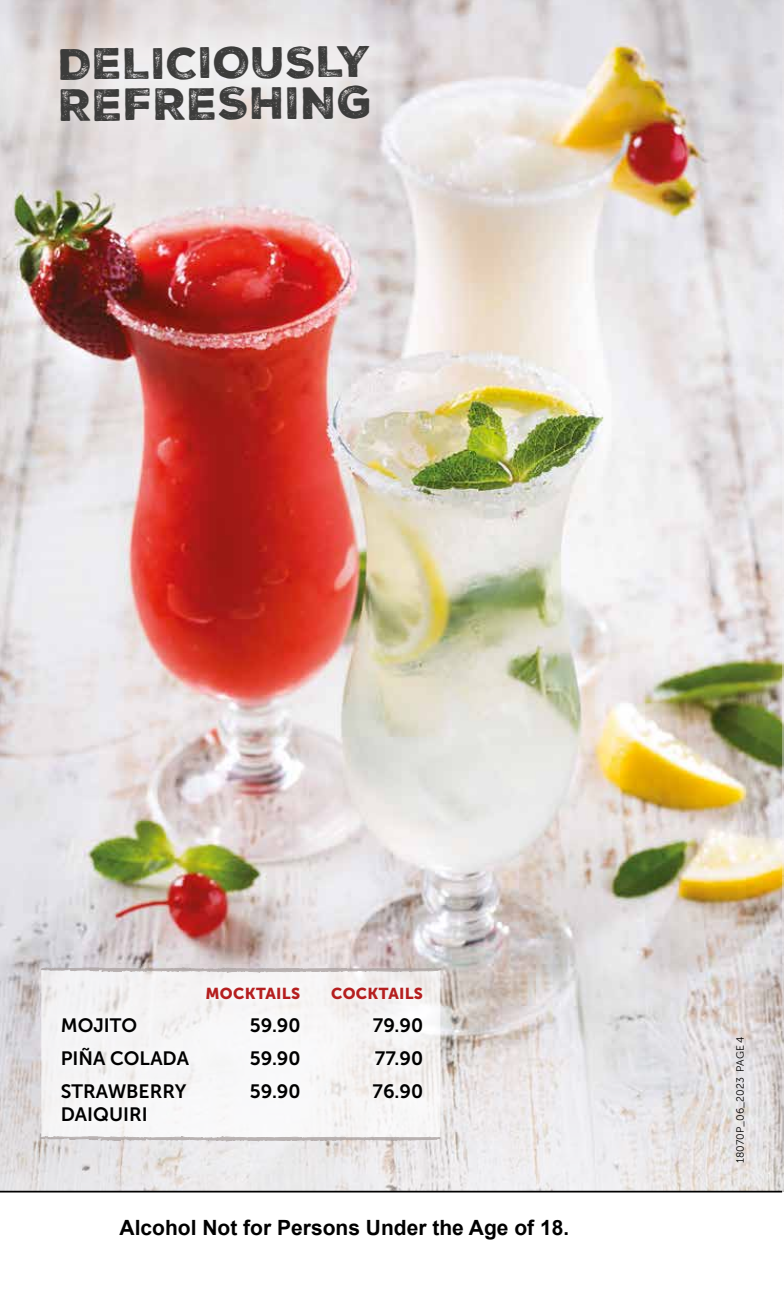
<style>
.page{position:relative;width:784px;height:1290px;background:#fff}
.page>*{position:absolute;margin:0;border:0;box-sizing:border-box;transform-origin:0 0}
.t1{font:43.75px "Nexa Rust Sans Black 02";color:#3c3c3b}
.t2{font:42.7px "Nexa Rust Sans Black 02";color:#3c3c3b}
.t3{font:700 21px "Arial";color:#000}
.t4{font:19.25px "Museo Sans 700";color:#000}
.t5{font:15.75px "Museo Sans 900";letter-spacing:.02em;color:#b51f1f}
.t6{font:10.5px "Museo Sans 300";color:#000}
.s1{font-size:20.12px}
</style>
<div class="page">
<img style="left:0;top:0;width:784px;height:988px">
<svg style="left:0;top:0;width:417px;height:164px;fill:#e7e3e4"></svg>
<svg style="left:0;top:988px;width:784px;height:204px;fill:#e6e3e5"></svg>
<div style="left:41px;top:970px;width:399px;height:168px;background:#f7f6f7;border:2px solid #fff"></div>
<svg style="left:38px;top:1134px;width:404px;height:9px"></svg>
<svg style="left:39px;top:966px;width:404px;height:8px"></svg>
<hr style="left:0;top:1191px;width:782px;height:1px;background:#000">
<h2 class="t2" style="left:58px;top:37px;width:314px;rotate:-1deg">DELICIOUSLY</h2>
<h1 class="t1" style="left:58px;top:77px;width:315px;rotate:-1deg">REFRESHING</h1>
<p class="t5" style="left:205px;top:984px;width:96px">MOCKTAILS</p>
<p class="t5" style="left:331px;top:984px;width:93px">COCKTAILS</p>
<p class="t4" style="left:61px;top:1014px;width:78px">MOJITO</p>
<p class="t4" style="left:250px;top:1014px;width:52px">59.90</p>
<p class="t4" style="left:373px;top:1014px;width:52px">79.90</p>
<p class="t4" style="left:61px;top:1047px;width:130px">PIÑA COLADA</p>
<p class="t4" style="left:250px;top:1047px;width:52px">59.90</p>
<p class="t4" style="left:375px;top:1047px;width:50px">77.90</p>
<p class="t4" style="left:61px;top:1080px;width:127px">STRAWBERRY</p>
<p class="t4" style="left:250px;top:1080px;width:52px">59.90</p>
<p class="t4" style="left:372px;top:1080px;width:52px">76.90</p>
<p class="t4" style="left:61px;top:1104px;width:88px">DAIQUIRI</p>
<p class="t3" style="left:120px;top:1213px;width:451px">Alcohol Not for Persons Under the Age of 18<span class="s1">.</span></p>
<p class="t6" style="left:734px;top:1163px;width:128px;rotate:-90deg">18070P_06_2023 PAGE 4</p>
</div>
